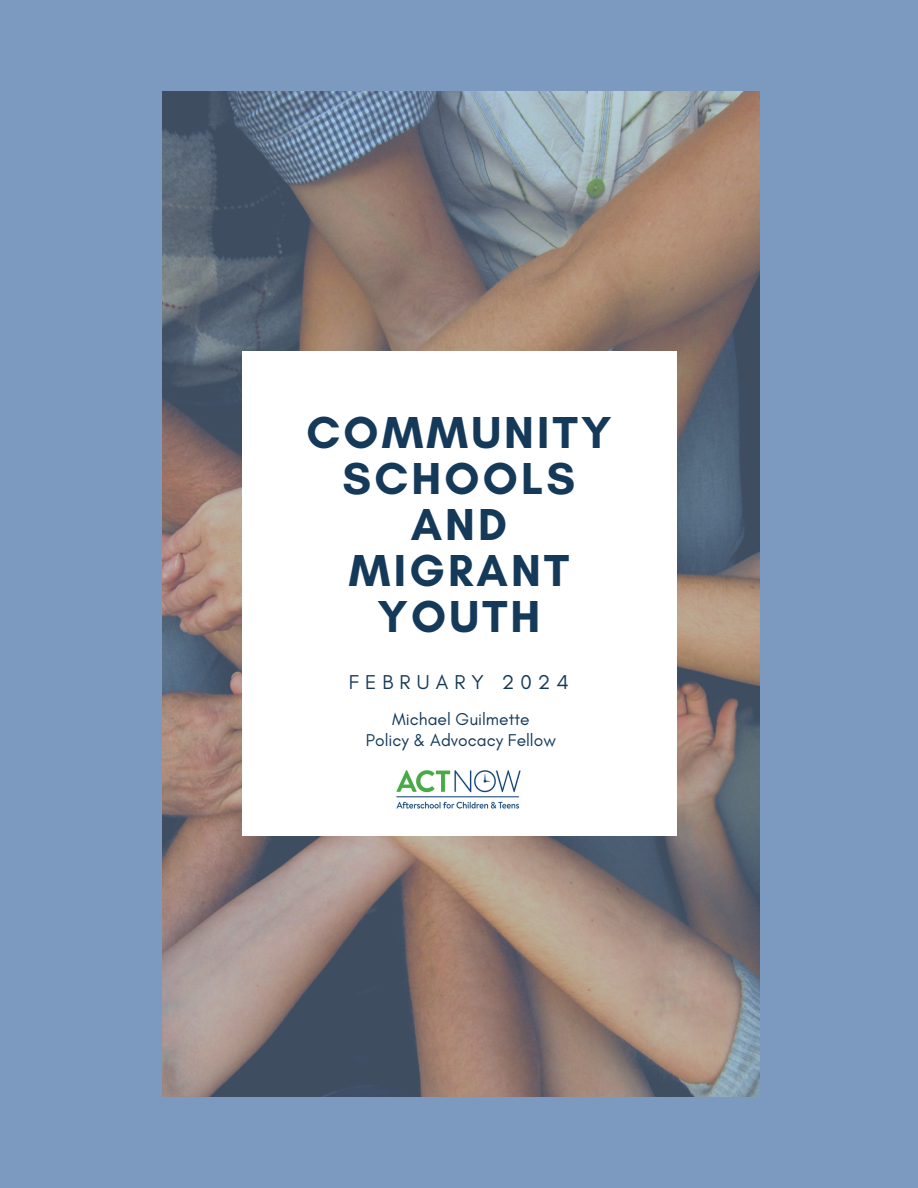
<style>
.page{position:relative;width:918px;height:1188px;background:#7c9abf}
.page>*{position:absolute;margin:0;border:0;box-sizing:border-box;transform-origin:0 0}
.t1{font:700 45.6px/46.2px "Glacial Indifference";letter-spacing:.07em;color:#153959;text-align:center}
.t2{font:20.4px "Glacial Indifference";letter-spacing:.3em;color:#153959}
.t3{font:17.4px "Glacial Indifference";color:#153959}
</style>
<div class="page">
<img style="left:162px;top:92px;width:598px;height:1004px">
<div style="left:242px;top:351px;width:435px;height:485px;background:#fff"></div>
<img style="left:396px;top:770px;width:125px;height:39px">
<h1 class="t1" style="left:306px;top:409px;width:306px">COMMUNITY<br>SCHOOLS<br>AND<br>MIGRANT<br>YOUTH</h1>
<h2 class="t2" style="left:349px;top:670px;width:222px">FEBRUARY 2024</h2>
<p class="t3" style="left:392px;top:709px;width:139px">Michael Guilmette</p>
<p class="t3" style="left:366px;top:729px;width:192px">Policy &amp; Advocacy Fellow</p>
</div>
